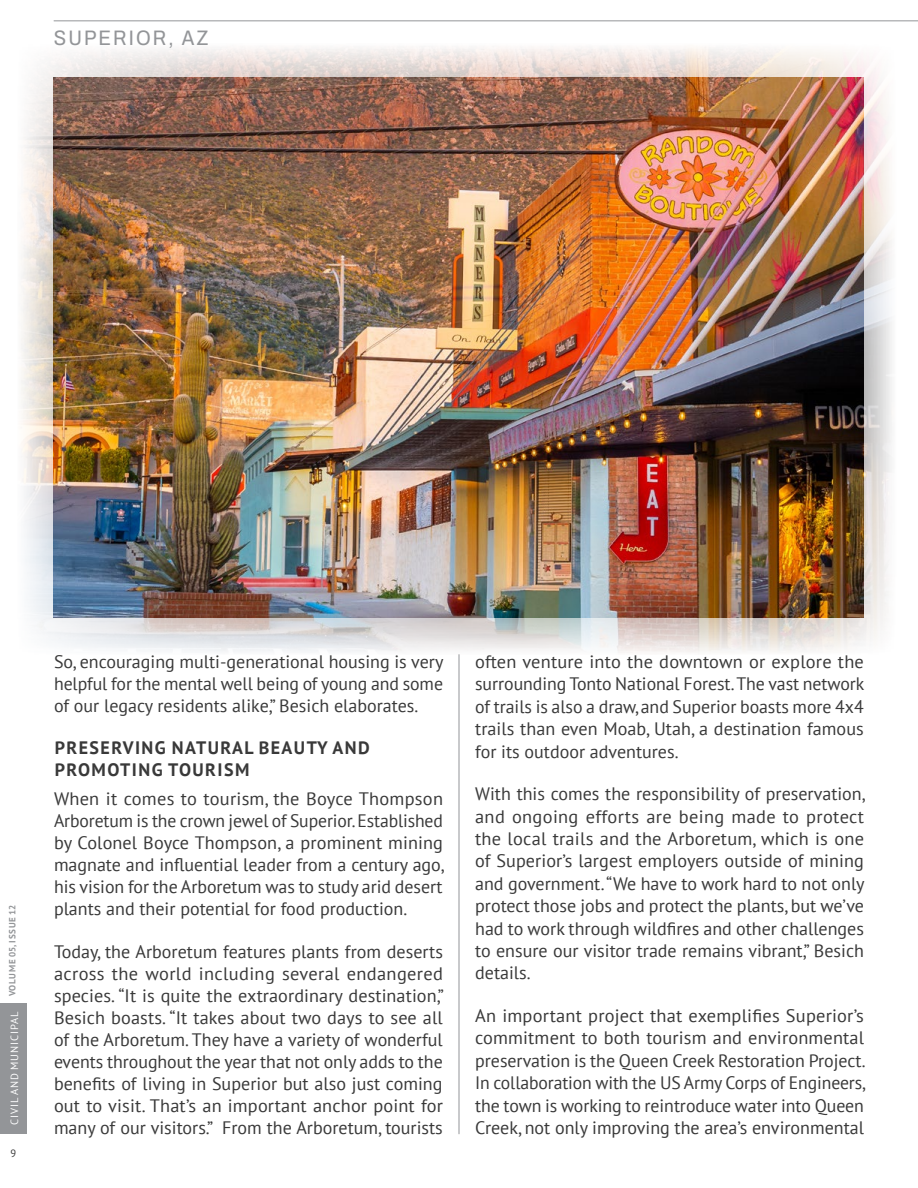
<style>
.page{position:relative;width:918px;height:1188px;background:#fff}
.page>*{position:absolute;margin:0;border:0;box-sizing:border-box;transform-origin:0 0}
.t1{font:semi-condensed 21px "Archivo";letter-spacing:.1em;color:#939598}
.t2{font:18px/22.4px "PT Sans";color:#393939;text-align:justify}
.t3{font:700 18px/22px "PT Sans";letter-spacing:.08em;color:#393939}
.t4{font:10.5px "PT Sans";letter-spacing:.08em;color:#fff}
.t5{font:10.5px "PT Sans";color:#393939}
.t6{font:700 9px "PT Sans";letter-spacing:.08em;color:#939598}
</style>
<div class="page">
<hr style="left:459px;top:655px;width:1px;height:479px;background:#939598">
<img style="left:21px;top:47px;width:871px;height:606px">
<img style="left:53px;top:78px;width:811px;height:540px">
<div style="left:0;top:1003px;width:26px;height:131px;background:#939598"></div>
<hr style="left:54px;top:21px;width:864px;height:1px;background:#939598">
<p class="t1" style="left:54px;top:23px;width:156px">SUPERIOR, AZ</p>
<p class="t6" style="left:6px;top:996px;width:93px;rotate:-90deg">VOLUME 05, ISSUE 12</p>
<p class="t4" style="left:8px;top:1125px;width:114px;rotate:-90deg">CIVIL AND MUNICIPAL</p>
<p class="t5" style="left:10px;top:1146px;width:7px">9</p>
<p class="t2" style="left:54px;top:650px;width:391px">So, encouraging multi-generational housing is very helpful for the mental well being of young and some of our legacy residents alike,” Besich elaborates.</p>
<p class="t3" style="left:55px;top:737px;width:317px">PRESERVING NATURAL BEAUTY AND<br>PROMOTING TOURISM</p>
<p class="t2" style="left:54px;top:787px;width:392px">When it comes to tourism, the Boyce Thompson Arboretum is the crown jewel of Superior. Established by Colonel Boyce Thompson, a prominent mining magnate and influential leader from a century ago, his vision for the Arboretum was to study arid desert plants and their potential for food production.</p>
<p class="t2" style="left:54px;top:940px;width:392px">Today, the Arboretum features plants from deserts across the world including several endangered species. “It is quite the extraordinary destination,” Besich boasts. “It takes about two days to see all of the Arboretum. They have a variety of wonderful events throughout the year that not only adds to the benefits of living in Superior but also just coming out to visit. That’s an important anchor point for many of our visitors.” From the Arboretum, tourists</p>
<p class="t2" style="left:475px;top:650px;width:391px">often venture into the downtown or explore the surrounding Tonto National Forest. The vast network of trails is also a draw, and Superior boasts more 4x4 trails than even Moab, Utah, a destination famous for its outdoor adventures.</p>
<p class="t2" style="left:475px;top:782px;width:392px">With this comes the responsibility of preservation, and ongoing efforts are being made to protect the local trails and the Arboretum, which is one of Superior’s largest employers outside of mining and government. “We have to work hard to not only protect those jobs and protect the plants, but we’ve had to work through wildfires and other challenges to ensure our visitor trade remains vibrant,” Besich details.</p>
<p class="t2" style="left:475px;top:1004px;width:392px">An important project that exemplifies Superior’s commitment to both tourism and environmental preservation is the Queen Creek Restoration Project.<br>In collaboration with the US Army Corps of Engineers, the town is working to reintroduce water into Queen Creek, not only improving the area’s environmental</p>
</div>
